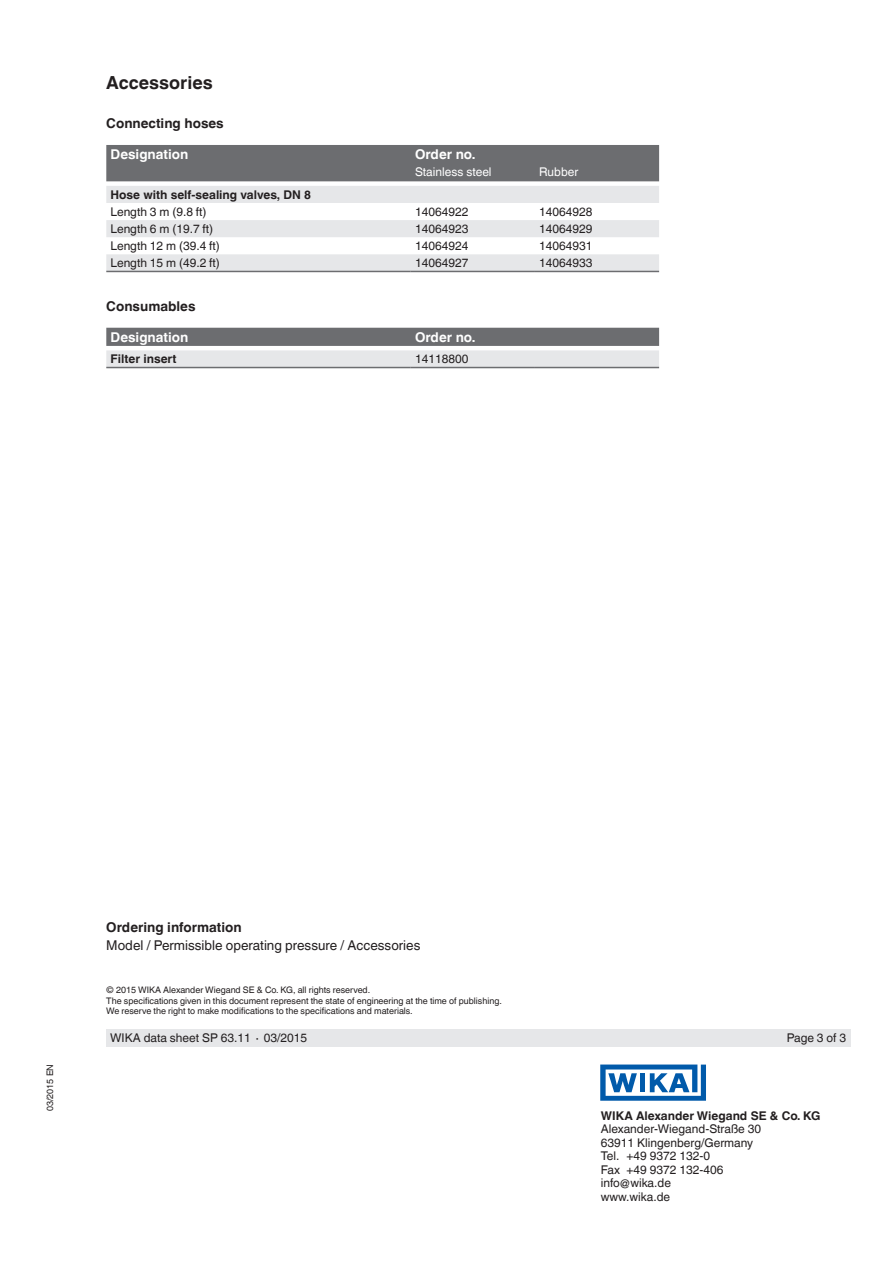
<style>
.page{position:relative;width:893px;height:1263px;background:#fff}
.page>*{position:absolute;margin:0;border:0;box-sizing:border-box;transform-origin:0 0}
._02_Subheadline1_N{font:700 18px "Helvetica World";color:#231f20}
._05_Running_text_N{font:13.5px "Helvetica World";color:#231f20}
._04_Subheadline2_N{font:700 13.5px "Helvetica World";color:#231f20}
._09_Tables_-_Headlin{font:700 13.5px "Helvetica World";color:#fff}
._10_Tables_-_Running{font:12px/13.5px "Helvetica World";color:#231f20}
._10_Tables_-_Running-2{font:700 12px "Helvetica World";color:#231f20}
._09_Tables_-_Headlin-2{font:12px "Helvetica World";color:#fff}
._07_Small_text_N{font:12px "Helvetica World";color:#231f20}
.t1{font:9px/10.5px "Helvetica World";color:#231f20}
</style>
<div class="page">
<svg style="left:600px;top:1064px;width:106px;height:37px"></svg>
<div style="left:106px;top:1029px;width:744px;height:17px;background:#e6e7e9"></div>
<div style="left:106px;top:145px;width:553px;height:36px;background:#6c6d70"></div>
<svg style="left:106px;top:186px;width:553px;height:85px;fill:#e6e7e9"></svg>
<hr style="left:106px;top:271px;width:305px;height:1px;background:#6c6d70">
<hr style="left:411px;top:271px;width:124px;height:1px;background:#6c6d70">
<hr style="left:535px;top:271px;width:124px;height:1px;background:#6c6d70">
<svg style="left:106px;top:328px;width:553px;height:39px;background:#b0b1b3"></svg>
<hr style="left:106px;top:367px;width:305px;height:1px;background:#6c6d70">
<hr style="left:411px;top:367px;width:124px;height:1px;background:#6c6d70">
<hr style="left:535px;top:367px;width:124px;height:1px;background:#6c6d70">
<p class="_02_Subheadline1_N" style="left:106px;top:73px;width:108px">Accessories</p>
<p class="_04_Subheadline2_N" style="left:106px;top:116px;width:119px">Connecting hoses</p>
<p class="_09_Tables_-_Headlin" style="left:111px;top:146px;width:79px">Designation</p>
<p class="_09_Tables_-_Headlin" style="left:415px;top:146px;width:62px">Order no.</p>
<p class="_09_Tables_-_Headlin-2" style="left:415px;top:165px;width:78px">Stainless steel</p>
<p class="_09_Tables_-_Headlin-2" style="left:539px;top:165px;width:41px">Rubber</p>
<p class="_10_Tables_-_Running-2" style="left:111px;top:188px;width:202px">Hose with self-sealing valves, DN 8</p>
<p class="_10_Tables_-_Running" style="left:111px;top:205px;width:98px">Length 3 m (9.8 ft)</p>
<p class="_10_Tables_-_Running" style="left:415px;top:205px;width:55px">14064922</p>
<p class="_10_Tables_-_Running" style="left:539px;top:205px;width:55px">14064928</p>
<p class="_10_Tables_-_Running" style="left:111px;top:222px;width:104px">Length 6 m (19.7 ft)</p>
<p class="_10_Tables_-_Running" style="left:415px;top:222px;width:55px">14064923</p>
<p class="_10_Tables_-_Running" style="left:539px;top:222px;width:55px">14064929</p>
<p class="_10_Tables_-_Running" style="left:111px;top:239px;width:111px">Length 12 m (39.4 ft)</p>
<p class="_10_Tables_-_Running" style="left:415px;top:239px;width:55px">14064924</p>
<p class="_10_Tables_-_Running" style="left:539px;top:239px;width:55px">14064931</p>
<p class="_10_Tables_-_Running" style="left:111px;top:256px;width:111px">Length 15 m (49.2 ft)</p>
<p class="_10_Tables_-_Running" style="left:415px;top:256px;width:55px">14064927</p>
<p class="_10_Tables_-_Running" style="left:539px;top:256px;width:55px">14064933</p>
<p class="_04_Subheadline2_N" style="left:106px;top:299px;width:91px">Consumables</p>
<p class="_09_Tables_-_Headlin" style="left:111px;top:329px;width:79px">Designation</p>
<p class="_09_Tables_-_Headlin" style="left:415px;top:329px;width:62px">Order no.</p>
<p class="_10_Tables_-_Running-2" style="left:111px;top:352px;width:67px">Filter insert</p>
<p class="_10_Tables_-_Running" style="left:415px;top:352px;width:55px">14118800</p>
<p class="t1" style="left:45px;top:1111px;width:49px;rotate:-90deg">03/2015 EN</p>
<p class="_04_Subheadline2_N" style="left:106px;top:919px;width:137px">Ordering information</p>
<p class="_05_Running_text_N" style="left:106px;top:937px;width:316px">Model / Permissible operating pressure / Accessories</p>
<p class="t1" style="left:106px;top:985px;width:397px">© 2015 WIKA Alexander Wiegand SE &amp; Co. KG, all rights reserved.<br>The specifications given in this document represent the state of engineering at the time of publishing.<br>We reserve the right to make modifications to the specifications and materials.</p>
<p class="_10_Tables_-_Running" style="left:110px;top:1031px;width:198px">WIKA data sheet SP 63.11 ∙ 03/2015</p>
<p class="_07_Small_text_N" style="left:787px;top:1031px;width:61px">Page 3 of 3</p>
<p class="_10_Tables_-_Running-2" style="left:601px;top:1109px;width:221px">WIKA Alexander Wiegand SE &amp; Co. KG</p>
<p class="_10_Tables_-_Running" style="left:601px;top:1122px;width:162px">Alexander-Wiegand-Straße 30<br>63911 Klingenberg/Germany<br>Tel. +49 9372 132-0<br>Fax +49 9372 132-406 info@wika.de<br>www.wika.de</p>
</div>
